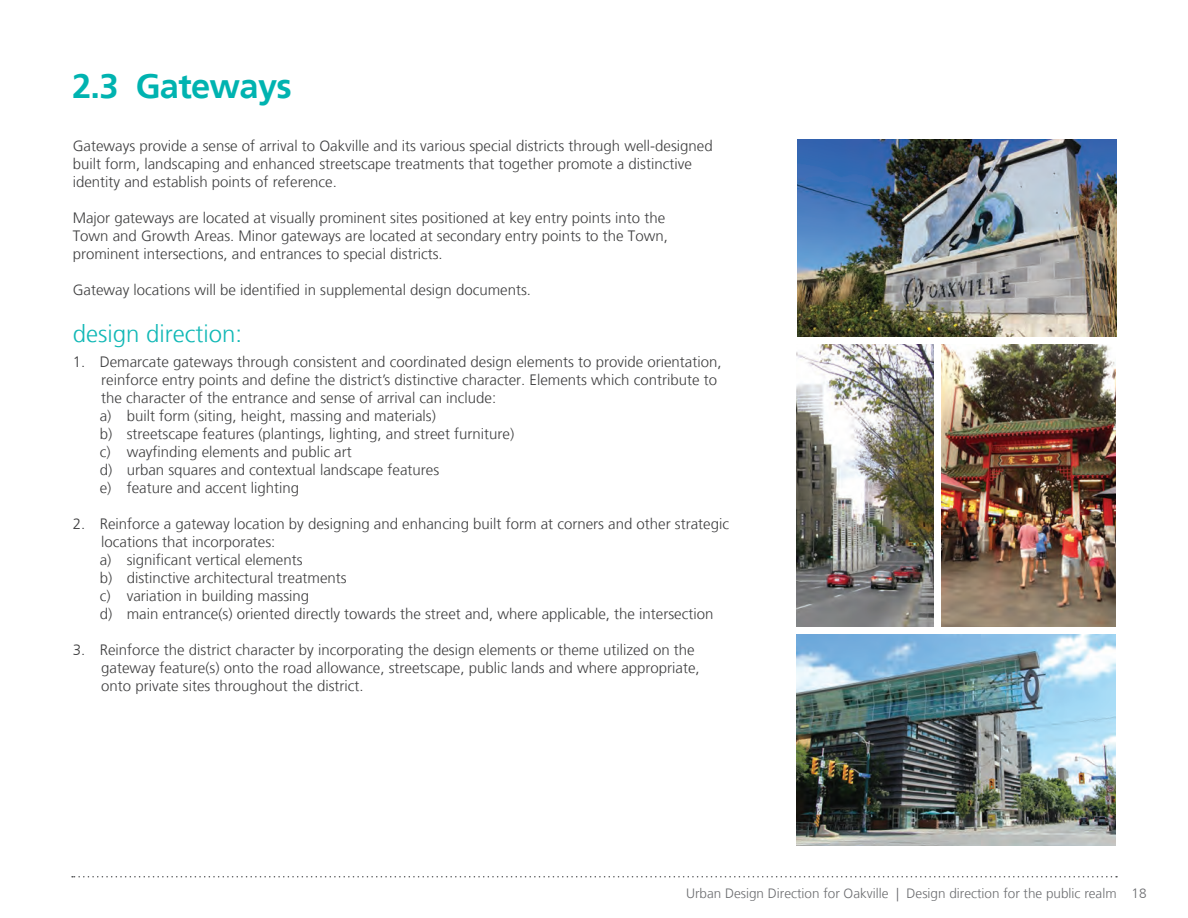
<style>
.page{position:relative;width:1188px;height:918px;background:#fff}
.page>*{position:absolute;margin:0;border:0;box-sizing:border-box;transform-origin:0 0}
.t1{font:700 34.5px "Frutiger";letter-spacing:-.02em;color:#00b3b0}
.t2{font:300 24px "Frutiger";color:#11b8b6}
.t3{font:300 15px/18px "Frutiger";color:#3e3e3f}
.t4{font:300 13.5px "Frutiger";color:#6c6d70}
</style>
<div class="page">
<svg style="left:72px;top:876px;width:1045px;height:2px"></svg>
<img style="left:942px;top:345px;width:174px;height:282px">
<img style="left:797px;top:140px;width:319px;height:196px">
<img style="left:797px;top:345px;width:137px;height:282px">
<img style="left:797px;top:635px;width:319px;height:211px">
<h1 class="t1" style="left:72px;top:66px;width:221px">2.3 Gateways</h1>
<p class="t3" style="left:73px;top:137px;width:642px">Gateways provide a sense of arrival to Oakville and its various special districts through well-designed built form, landscaping and enhanced streetscape treatments that together promote a distinctive identity and establish points of reference.</p>
<p class="t3" style="left:73px;top:209px;width:597px">Major gateways are located at visually prominent sites positioned at key entry points into the<br>Town and Growth Areas. Minor gateways are located at secondary entry points to the Town, prominent intersections, and entrances to special districts.</p>
<p class="t3" style="left:73px;top:281px;width:460px">Gateway locations will be identified in supplemental design documents.</p>
<h2 class="t2" style="left:73px;top:320px;width:171px">design direction:</h2>
<p class="t3" style="left:100px;top:353px;width:623px;text-indent:-27px">1. Demarcate gateways through consistent and coordinated design elements to provide orientation, reinforce entry points and define the district’s distinctive character. Elements which contribute to the character of the entrance and sense of arrival can include:<br>a) built form (siting, height, massing and materials)<br>b) streetscape features (plantings, lighting, and street furniture)<br>c) wayfinding elements and public art<br>d) urban squares and contextual landscape features<br>e) feature and accent lighting</p>
<p class="t3" style="left:100px;top:515px;width:631px;text-indent:-27px">2. Reinforce a gateway location by designing and enhancing built form at corners and other strategic locations that incorporates:<br>a) significant vertical elements<br>b) distinctive architectural treatments<br>c) variation in building massing<br>d) main entrance(s) oriented directly towards the street and, where applicable, the intersection</p>
<p class="t3" style="left:101px;top:641px;width:600px;text-indent:-29px">3. Reinforce the district character by incorporating the design elements or theme utilized on the gateway feature(s) onto the road allowance, streetscape, public lands and where appropriate, onto private sites throughout the district.</p>
<p class="t4" style="left:686px;top:885px;width:462px">Urban Design Direction for Oakville | Design direction for the public realm 18</p>
</div>
